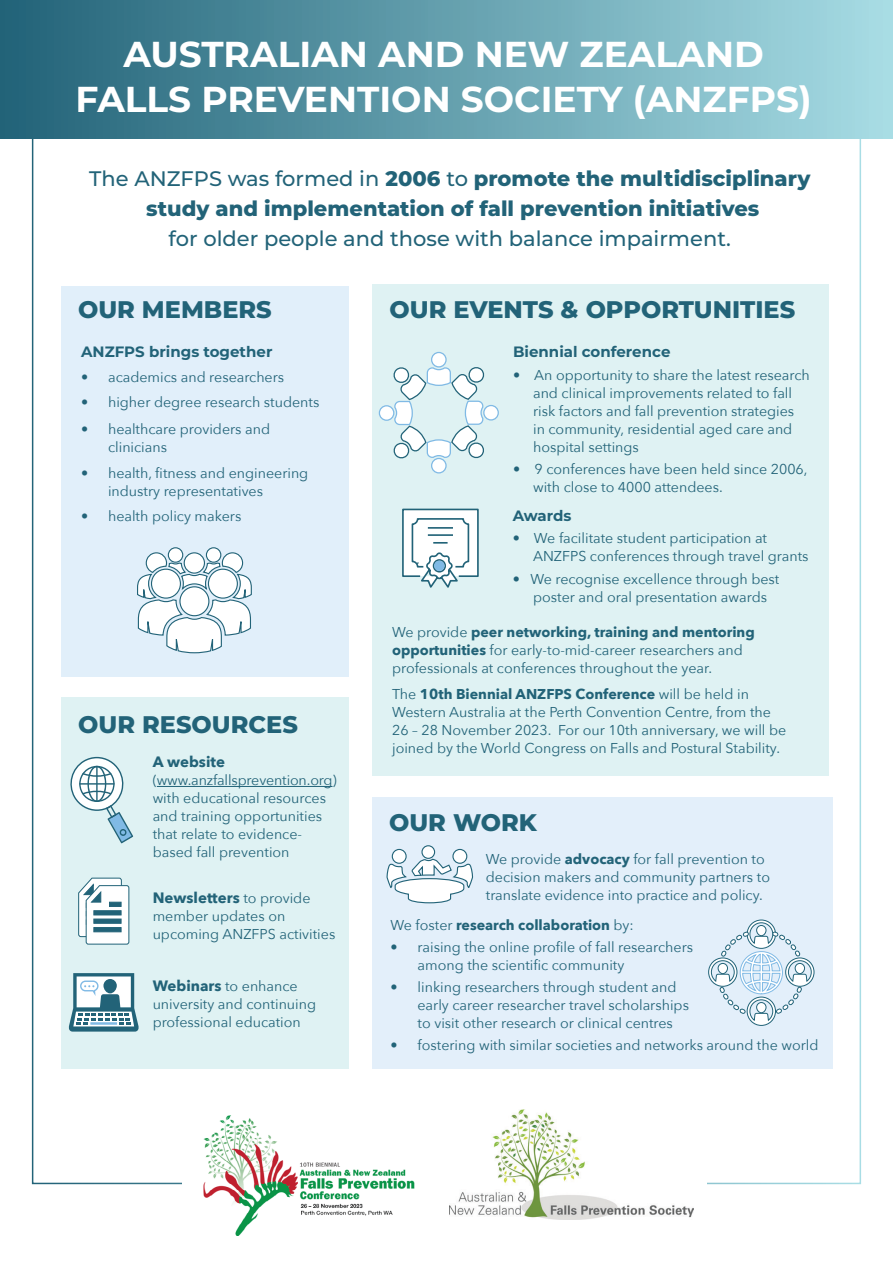
<style>
.page{position:relative;width:893px;height:1263px;background:#fff}
.page>*{position:absolute;margin:0;border:0;box-sizing:border-box;transform-origin:0 0}
.t1{font:700 36px "Montserrat";color:#fff}
.t2{font:800 24px "Montserrat";color:#226378}
.t3{font:800 21px "Montserrat";color:#226378}
.t4{font:500 21px "Montserrat";color:#226378}
.t5{font:700 15px "Montserrat";color:#226378}
.t6{font:700 15px "Avenir Next";color:#226378}
.t7{font:14.25px/18px "Avenir Next";color:#226378}
.t8{font:700 14.25px "Avenir Next";color:#226378}
.s1{font-weight:500}
.s2{font-weight:400;font-size:14.25px}
.s3{font-weight:700;font-size:15px}
.s4{font-weight:700}
.s5{font-weight:400}
</style>
<div class="page">
<div style="left:1px;top:1px;width:892px;height:137px;background:linear-gradient(to right,#226378,#a7dce4)"></div>
<div style="left:61px;top:286px;width:288px;height:390px;background:#e1effa"></div>
<div style="left:372px;top:285px;width:457px;height:491px;background:#dff2f3"></div>
<div style="left:61px;top:697px;width:288px;height:371px;background:#dff2f3"></div>
<div style="left:372px;top:797px;width:461px;height:271px;background:#e3effa"></div>
<img style="left:450px;top:1109px;width:243px;height:110px">
<img style="left:203px;top:1116px;width:212px;height:120px">
<hr style="left:157px;top:786px;width:175px;height:1px;background:#226378">
<svg style="left:137px;top:547px;width:115px;height:107px"></svg>
<svg style="left:69px;top:973px;width:70px;height:58px;background:#94b5c0"></svg>
<svg style="left:708px;top:919px;width:107px;height:107px"></svg>
<svg style="left:386px;top:845px;width:87px;height:59px"></svg>
<div style="left:432px;top:352px;width:14px;height:15px;background:#fff;border-radius:50%"></div>
<div style="left:431px;top:352px;width:16px;height:15px;border:1px solid #80bae5;border-radius:50%"></div>
<div style="left:432px;top:458px;width:14px;height:15px;background:#fff;border-radius:50%"></div>
<div style="left:431px;top:458px;width:16px;height:15px;border:1px solid #80bae5;border-radius:50%"></div>
<div style="left:484px;top:405px;width:14px;height:15px;background:#fff;border-radius:50%"></div>
<div style="left:483px;top:405px;width:16px;height:16px;border:1px solid #80bae5;border-radius:50%"></div>
<div style="left:379px;top:406px;width:15px;height:14px;background:#fff;border-radius:50%"></div>
<div style="left:379px;top:405px;width:15px;height:16px;border:1px solid #80bae5;border-radius:50%"></div>
<svg style="left:392px;top:365px;width:94px;height:95px"></svg>
<svg style="left:78px;top:877px;width:52px;height:68px;background:#c1d4d9"></svg>
<svg style="left:70px;top:757px;width:63px;height:86px"></svg>
<svg style="left:402px;top:508px;width:77px;height:80px;background:#d3e1e5"></svg>
<div style="left:434px;top:560px;width:11px;height:11px;background:#80bae5;border-radius:50%"></div>
<p class="t1" style="left:123px;top:29px;width:642px">AUSTRALIAN AND NEW ZEALAND</p>
<p class="t1" style="left:75px;top:74px;width:738px">FALLS PREVENTION SOCIETY (ANZFPS)</p>
<p class="t3" style="left:89px;top:163px;width:723px"><span class="s1">The ANZFPS was formed in</span> 2006 <span class="s1">to</span> promote the multidisciplinary</p>
<p class="t3" style="left:146px;top:193px;width:614px">study and implementation of fall prevention initiatives</p>
<p class="t4" style="left:169px;top:224px;width:564px">for older people and those with balance impairment.</p>
<p class="t2" style="left:78px;top:292px;width:195px">OUR MEMBERS</p>
<p class="t5" style="left:81px;top:341px;width:193px">ANZFPS brings together</p>
<p class="t7" style="left:81px;top:368px;width:205px">• academics and researchers</p>
<p class="t7" style="left:81px;top:393px;width:240px">• higher degree research students</p>
<p class="t7" style="left:108px;top:419px;width:164px;text-indent:-27px">• healthcare providers and clinicians</p>
<p class="t7" style="left:108px;top:464px;width:202px;text-indent:-27px">• health, fitness and engineering industry representatives</p>
<p class="t7" style="left:81px;top:507px;width:162px">• health policy makers</p>
<p class="t2" style="left:78px;top:707px;width:221px">OUR RESOURCES</p>
<p class="t6" style="left:153px;top:749px;width:74px">A website</p>
<p class="t7" style="left:153px;top:771px;width:186px">(www.anzfallsprevention.org) with educational resources and training opportunities that relate to evidence&shy;based fall prevention</p>
<p class="t6" style="left:153px;top:885px;width:159px">Newsletters <span class="s2">to provide</span></p>
<p class="t7" style="left:153px;top:906px;width:184px">member updates on upcoming ANZFPS activities</p>
<p class="t7" style="left:153px;top:977px;width:165px"><span class="s3">Webinars</span> to enhance university and continuing professional education</p>
<p class="t2" style="left:390px;top:292px;width:407px">OUR EVENTS &amp; OPPORTUNITIES</p>
<p class="t5" style="left:513px;top:341px;width:159px">Biennial conference</p>
<p class="t7" style="left:533px;top:365px;width:278px;text-indent:-20px">• An opportunity to share the latest research and clinical improvements related to fall risk factors and fall prevention strategies<br>in community, residential aged care and hospital settings</p>
<p class="t7" style="left:533px;top:459px;width:276px;text-indent:-20px">• 9 conferences have been held since 2006, with close to 4000 attendees.</p>
<p class="t5" style="left:513px;top:505px;width:60px">Awards</p>
<p class="t7" style="left:533px;top:529px;width:277px;text-indent:-20px">• We facilitate student participation at<br>ANZFPS conferences through travel grants</p>
<p class="t7" style="left:513px;top:569px;width:268px;text-align:center">• We recognise excellence through best poster and oral presentation awards</p>
<p class="t7" style="left:392px;top:622px;width:364px">We provide <span class="s4">peer networking, training and mentoring opportunities</span> for early-to-mid-career researchers and professionals at conferences throughout the year.</p>
<p class="t7" style="left:392px;top:684px;width:396px">The <span class="s4">10th Biennial ANZFPS Conference</span> will be held in Western Australia at the Perth Convention Centre, from the 26 – 28 November 2023. For our 10th anniversary, we will be joined by the World Congress on Falls and Postural Stability.</p>
<p class="t2" style="left:389px;top:805px;width:149px">OUR WORK</p>
<p class="t7" style="left:486px;top:849px;width:286px">We provide <span class="s4">advocacy</span> for fall prevention to decision makers and community partners to translate evidence into practice and policy.</p>
<p class="t8" style="left:391px;top:912px;width:245px"><span class="s5">We foster</span> research collaboration <span class="s5">by:</span></p>
<p class="t7" style="left:418px;top:937px;width:277px;text-indent:-27px">• raising the online profile of fall researchers among the scientific community</p>
<p class="t7" style="left:418px;top:978px;width:273px;text-indent:-27px">• linking researchers through student and early career researcher travel scholarships to visit other research or clinical centres</p>
<p class="t7" style="left:391px;top:1036px;width:430px">• fostering with similar societies and networks around the world</p>
</div>
